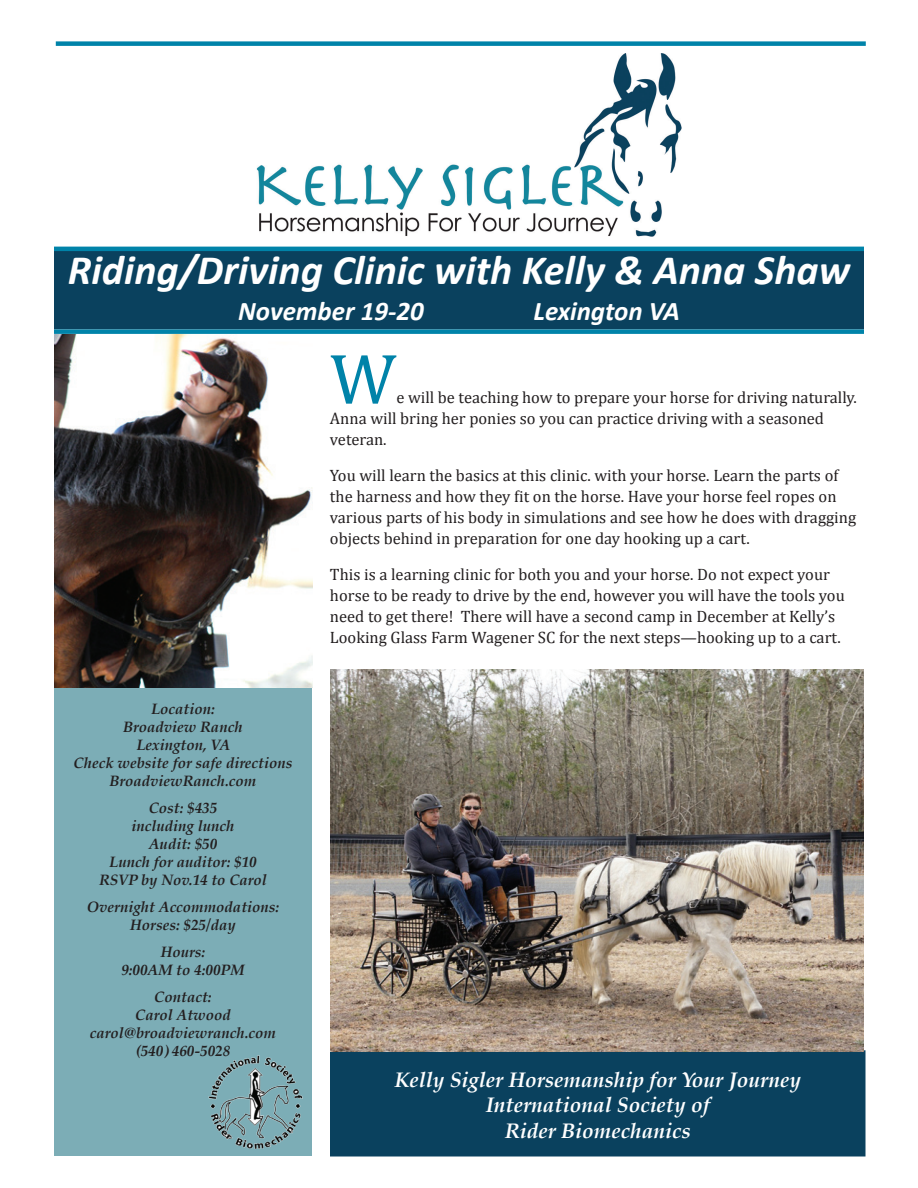
<style>
.page{position:relative;width:918px;height:1188px;background:#fff}
.page>*{position:absolute;margin:0;border:0;box-sizing:border-box;transform-origin:0 0}
.t1{font:72px "Cambria";color:#0083a9}
.t2{font:italic 700 42px "Calibri";color:#fff}
.t3{font:italic 700 27px "Calibri";color:#fff}
.t4{font:italic 700 21px/25.2px "Palatino";color:#fff;text-align:center}
.t5{font:16.5px/21px "Cambria";color:#231f20}
.t6{font:italic 700 15px/18px "Palatino";color:#231f20;text-align:center}
</style>
<div class="page">
<div style="left:54px;top:688px;width:258px;height:468px;background:#7cadb6"></div>
<img style="left:256px;top:54px;width:425px;height:183px">
<div style="left:56px;top:41px;width:810px;height:5px;background:#0083a9"></div>
<img style="left:54px;top:335px;width:258px;height:352px">
<div style="left:54px;top:250px;width:810px;height:79px;background:#0a415e"></div>
<div style="left:54px;top:329px;width:810px;height:5px;background:#0083a9"></div>
<hr style="left:54px;top:247px;width:810px;height:4px;background:#0083a9">
<div style="left:331px;top:1051px;width:534px;height:105px;background:#0a415e"></div>
<div style="left:330px;top:1050px;width:536px;height:106px;border:2px solid #0a415e"></div>
<img style="left:330px;top:670px;width:534px;height:381px">
<img style="left:208px;top:1055px;width:95px;height:94px">
<h2 class="t2" style="left:68px;top:243px;width:784px">Riding/Driving Clinic with Kelly &amp; Anna Shaw</h2>
<h3 class="t3" style="left:238px;top:293px;width:187px">November 19-20</h3>
<h3 class="t3" style="left:534px;top:293px;width:148px">Lexington VA</h3>
<h1 class="t1" style="left:330px;top:336px;width:68px">W</h1>
<p class="t5" style="left:330px;top:387px;width:528px;text-indent:66px">e will be teaching how to prepare your horse for driving naturally.<br>Anna will bring her ponies so you can practice driving with a seasoned veteran.</p>
<p class="t5" style="left:330px;top:465px;width:528px">You will learn the basics at this clinic. with your horse. Learn the parts of the harness and how they fit on the horse. Have your horse feel ropes on various parts of his body in simulations and see how he does with dragging objects behind in preparation for one day hooking up a cart.</p>
<p class="t5" style="left:330px;top:564px;width:516px">This is a learning clinic for both you and your horse. Do not expect your horse to be ready to drive by the end, however you will have the tools you need to get there! There will have a second camp in December at Kelly’s Looking Glass Farm Wagener SC for the next steps—hooking up to a cart.</p>
<p class="t6" style="left:74px;top:700px;width:220px">Location:<br>Broadview Ranch<br>Lexington, VA<br>Check website for safe directions<br>BroadviewRanch.com</p>
<p class="t6" style="left:99px;top:799px;width:169px">Cost: $435<br>including lunch<br>Audit: $50<br>Lunch for auditor: $10<br>RSVP by Nov.14 to Carol</p>
<p class="t6" style="left:87px;top:898px;width:194px">Overnight Accommodations:<br>Horses: $25/day</p>
<p class="t6" style="left:121px;top:943px;width:125px">Hours:<br>9:00AM to 4:00PM</p>
<p class="t6" style="left:90px;top:988px;width:188px">Contact:<br>Carol Atwood carol@broadviewranch.com (540) 460-5028</p>
<p class="t4" style="left:394px;top:1067px;width:408px">Kelly Sigler Horsemanship for Your Journey<br>International Society of<br>Rider Biomechanics</p>
</div>
